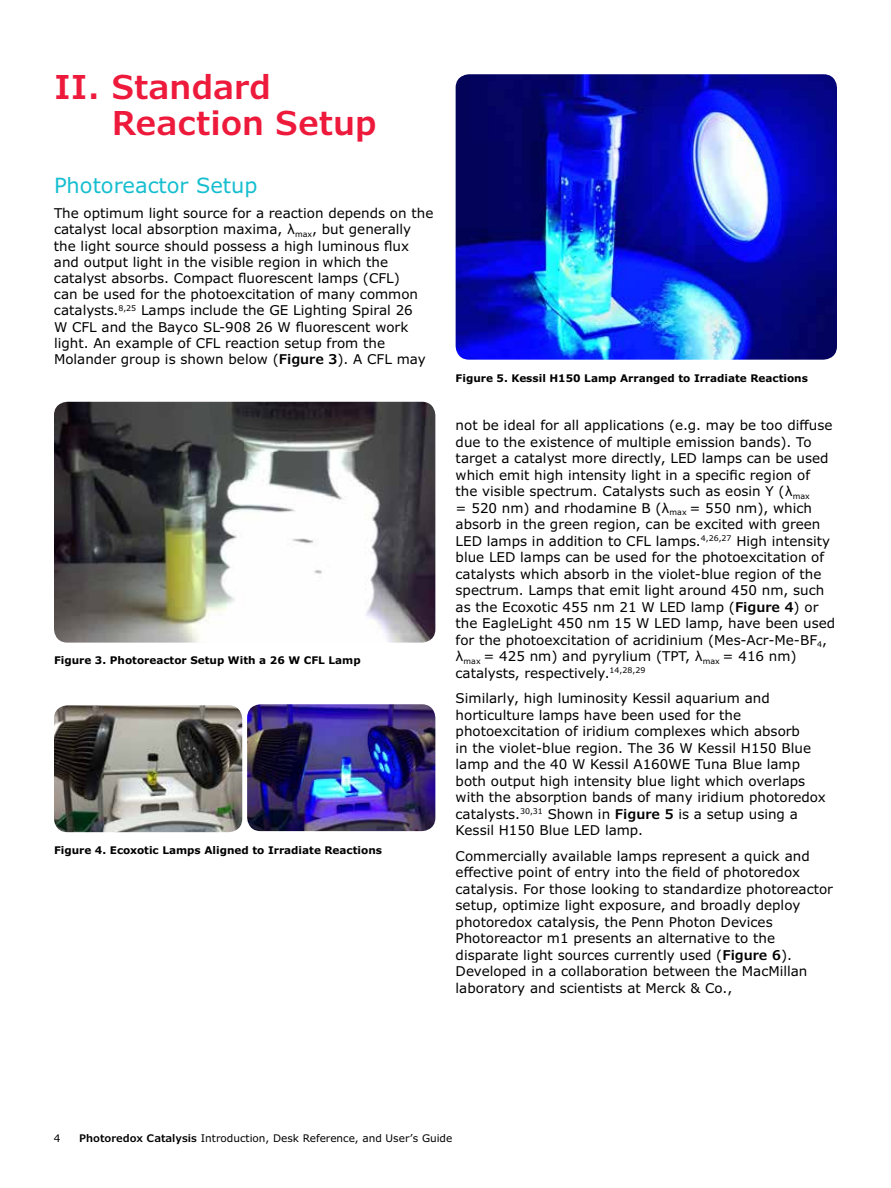
<style>
.page{position:relative;width:891px;height:1188px;background:#fff}
.page>*{position:absolute;margin:0;border:0;box-sizing:border-box;transform-origin:0 0}
.t1{font:600 33px/36px "Verdana Pro";color:#ed1a3b}
.t2{font:21px "Verdana Pro";color:#16becf}
.t3{font:13.5px/16.5px "Verdana Pro";color:#000}
.t4{font:700 10.5px "Verdana Pro";color:#000}
.t5{font:10.5px "Verdana Pro";color:#000}
.s1{font-weight:600}
</style>
<div class="page">
<img style="left:54px;top:402px;width:381px;height:241px">
<img style="left:54px;top:705px;width:188px;height:127px">
<img style="left:247px;top:704px;width:188px;height:127px">
<img style="left:456px;top:74px;width:381px;height:286px">
<h1 class="t1" style="left:112px;top:70px;width:267px;text-indent:-58px">II. Standard<br>Reaction Setup</h1>
<h2 class="t2" style="left:54px;top:172px;width:205px">Photoreactor Setup</h2>
<p class="t3" style="left:54px;top:205px;width:381px">The optimum light source for a reaction depends on the catalyst local absorption maxima, λ<sub>max</sub>, but generally the light source should possess a high luminous flux and output light in the visible region in which the catalyst absorbs. Compact fluorescent lamps (CFL)<br>can be used for the photoexcitation of many common catalysts.<sup>8,25</sup> Lamps include the GE Lighting Spiral 26<br>W CFL and the Bayco SL-908 26 W fluorescent work light. An example of CFL reaction setup from the Molander group is shown below (<span class="s1">Figure 3</span>). A CFL may</p>
<p class="t4" style="left:54px;top:654px;width:308px">Figure 3. Photoreactor Setup With a 26 W CFL Lamp</p>
<p class="t4" style="left:54px;top:843px;width:330px">Figure 4. Ecoxotic Lamps Aligned to Irradiate Reactions</p>
<p class="t4" style="left:456px;top:371px;width:354px">Figure 5. Kessil H150 Lamp Arranged to Irradiate Reactions</p>
<p class="t3" style="left:456px;top:417px;width:381px">not be ideal for all applications (e.g. may be too diffuse due to the existence of multiple emission bands). To target a catalyst more directly, LED lamps can be used which emit high intensity light in a specific region of the visible spectrum. Catalysts such as eosin Y (λ<sub>max<br></sub>= 520 nm) and rhodamine B (λ<sub>max</sub> = 550 nm), which absorb in the green region, can be excited with green LED lamps in addition to CFL lamps.<sup>4,26,27</sup> High intensity blue LED lamps can be used for the photoexcitation of catalysts which absorb in the violet-blue region of the spectrum. Lamps that emit light around 450 nm, such as the Ecoxotic 455 nm 21 W LED lamp (<span class="s1">Figure 4</span>) or the EagleLight 450 nm 15 W LED lamp, have been used for the photoexcitation of acridinium (Mes-Acr-Me-BF<sub>4</sub>, λ<sub>max</sub> = 425 nm) and pyrylium (TPT, λ<sub>max</sub> = 416 nm) catalysts, respectively.<sup>14,28,29</sup></p>
<p class="t3" style="left:456px;top:690px;width:372px">Similarly, high luminosity Kessil aquarium and horticulture lamps have been used for the photoexcitation of iridium complexes which absorb<br>in the violet-blue region. The 36 W Kessil H150 Blue lamp and the 40 W Kessil A160WE Tuna Blue lamp both output high intensity blue light which overlaps with the absorption bands of many iridium photoredox catalysts.<sup>30,31</sup> Shown in <span class="s1">Figure 5</span> is a setup using a Kessil H150 Blue LED lamp.</p>
<p class="t3" style="left:456px;top:848px;width:379px">Commercially available lamps represent a quick and effective point of entry into the field of photoredox catalysis. For those looking to standardize photoreactor setup, optimize light exposure, and broadly deploy photoredox catalysis, the Penn Photon Devices Photoreactor m1 presents an alternative to the disparate light sources currently used (<span class="s1">Figure 6</span>).<br>Developed in a collaboration between the MacMillan laboratory and scientists at Merck &amp; Co.,</p>
<p class="t5" style="left:54px;top:1131px;width:8px">4</p>
<p class="t5" style="left:79px;top:1131px;width:375px"><span class="s1">Photoredox Catalysis</span> Introduction, Desk Reference, and User’s Guide</p>
</div>
